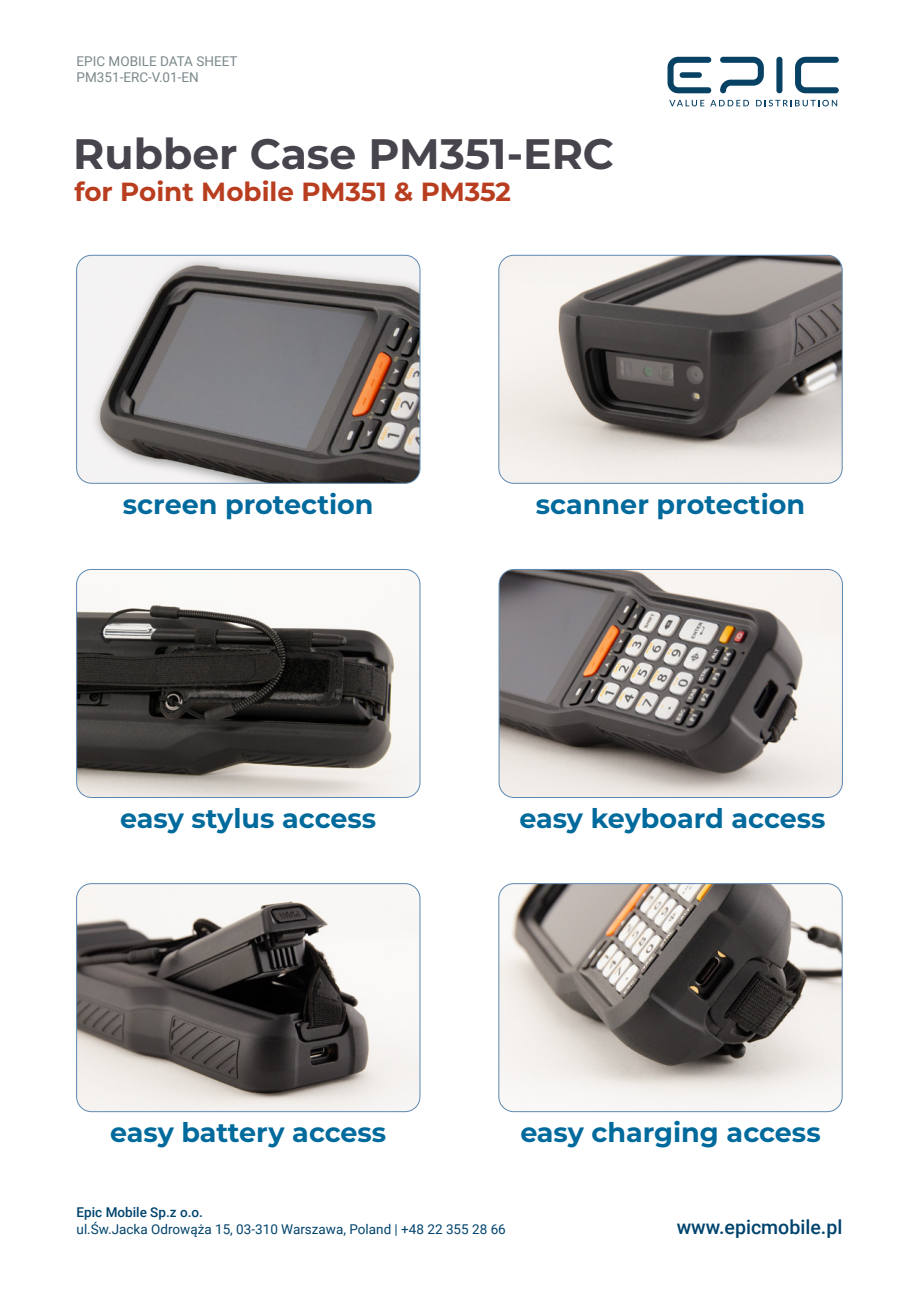
<style>
.page{position:relative;width:919px;height:1289px;background:#fff}
.page>*{position:absolute;margin:0;border:0;box-sizing:border-box;transform-origin:0 0}
.t1{font:700 42.6px "Montserrat";color:#47444d}
.t2{font:700 27px "Montserrat";color:#006a9c}
.t3{font:700 26.25px "Montserrat";color:#b93d1f}
.t4{font:500 19.5px "Roboto";color:#00436c}
.t5{font:13.5px "Roboto";color:#00436c}
.t6{font:13.5px "Roboto";color:#7b888c}
.t7{font:500 13.5px "Roboto";color:#00436c}
</style>
<div class="page">
<img style="left:77px;top:255px;width:343px;height:228px">
<div style="left:76px;top:255px;width:344px;height:228px;border:1px solid #5d89b1;border-radius:15px"></div>
<img style="left:499px;top:569px;width:343px;height:228px">
<div style="left:499px;top:569px;width:343px;height:228px;border:1px solid #5d89b1;border-radius:15px"></div>
<img style="left:77px;top:883px;width:343px;height:228px">
<div style="left:76px;top:883px;width:344px;height:228px;border:1px solid #5d89b1;border-radius:15px"></div>
<img style="left:500px;top:255px;width:342px;height:228px">
<div style="left:498px;top:255px;width:344px;height:228px;border:1px solid #5d89b1;border-radius:15px"></div>
<img style="left:77px;top:569px;width:343px;height:228px">
<div style="left:76px;top:569px;width:344px;height:228px;border:1px solid #5d89b1;border-radius:15px"></div>
<img style="left:499px;top:883px;width:343px;height:228px">
<div style="left:498px;top:883px;width:344px;height:228px;border:1px solid #5d89b1;border-radius:15px"></div>
<svg style="left:669px;top:100px;width:35px;height:6px"></svg>
<svg style="left:710px;top:100px;width:39px;height:6px"></svg>
<svg style="left:756px;top:100px;width:81px;height:6px"></svg>
<svg style="left:667px;top:57px;width:44px;height:36px"></svg>
<svg style="left:795px;top:57px;width:43px;height:36px"></svg>
<svg style="left:720px;top:57px;width:43px;height:36px"></svg>
<div style="left:776px;top:57px;width:6px;height:36px;background:#074265;border-radius:3px"></div>
<div style="left:679px;top:72px;width:22px;height:6px;background:#074265;border-radius:3px"></div>
<p class="t6" style="left:77px;top:52px;width:162px">EPIC MOBILE DATA SHEET</p>
<p class="t6" style="left:77px;top:68px;width:124px">PM351-ERC-V.01-EN</p>
<p class="t1" style="left:73px;top:123px;width:542px">Rubber Case PM351-ERC</p>
<p class="t3" style="left:74px;top:173px;width:438px">for Point Mobile PM351 &amp; PM352</p>
<p class="t2" style="left:123px;top:485px;width:252px">screen protection</p>
<p class="t2" style="left:536px;top:485px;width:271px">scanner protection</p>
<p class="t2" style="left:120px;top:799px;width:257px">easy stylus access</p>
<p class="t2" style="left:519px;top:799px;width:307px">easy keyboard access</p>
<p class="t2" style="left:110px;top:1113px;width:277px">easy battery access</p>
<p class="t2" style="left:520px;top:1113px;width:302px">easy charging access</p>
<p class="t7" style="left:77px;top:1203px;width:128px">Epic Mobile Sp.z o.o.</p>
<p class="t5" style="left:77px;top:1219px;width:431px">ul.Św.Jacka Odrowąża 15, 03-310 Warszawa, Poland | +48 22 355 28 66</p>
<p class="t4" style="left:676px;top:1212px;width:167px">www.epicmobile.pl</p>
</div>
